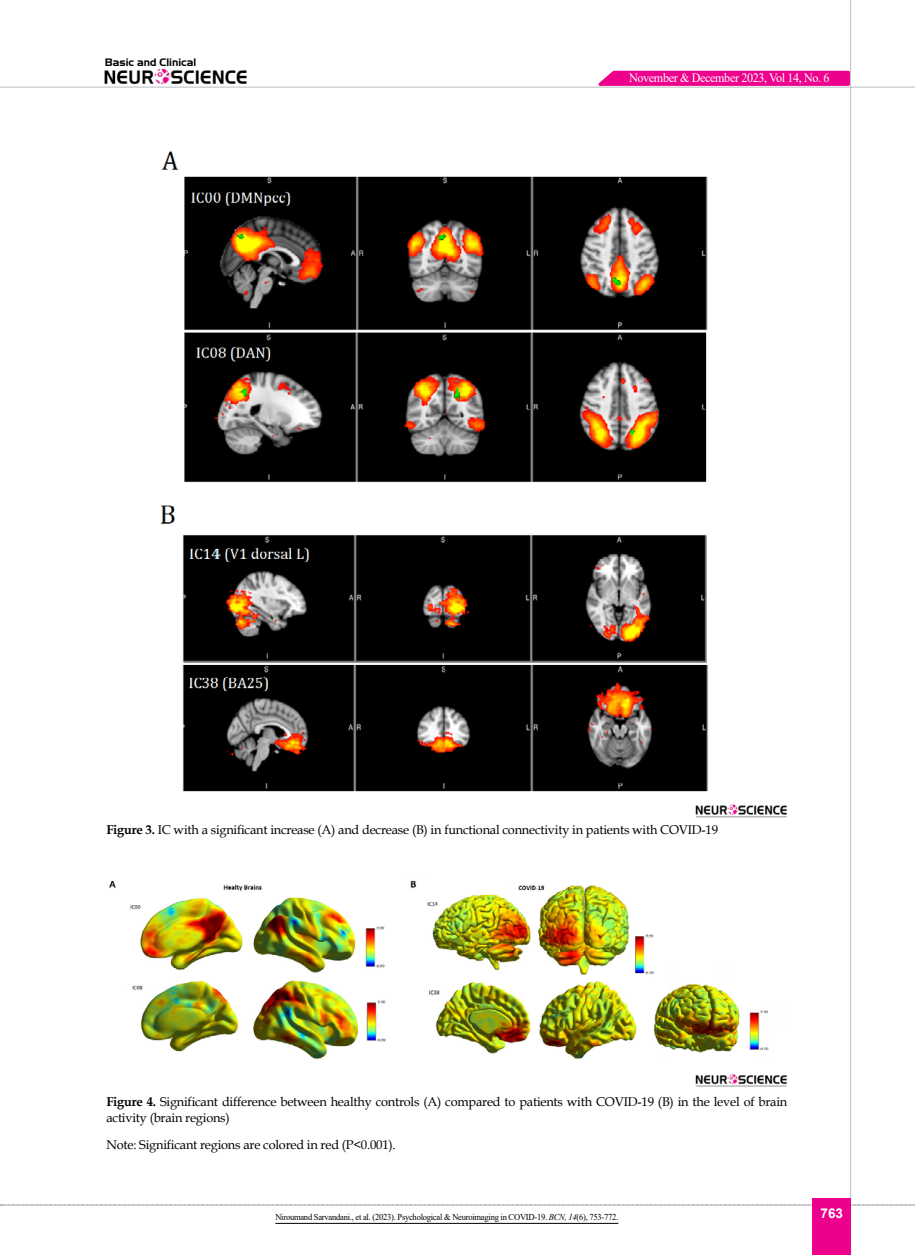
<style>
.page{position:relative;width:915px;height:1255px;background:#fff}
.page>*{position:absolute;margin:0;border:0;box-sizing:border-box;transform-origin:0 0}
.t1{font:700 13.5px "Arial";color:#fff}
.t2{font:12.75px/16.5px "Book Antiqua";letter-spacing:-.015em;color:#000}
.t3{font:12.75px "Times New Roman";letter-spacing:-.03em;color:#fff;scale:.95 1}
.t4{font:10.5px "Aero Regular SWFTE";color:#000}
.t5{font:9px "Times New Roman";letter-spacing:-.03em;color:#000;scale:.95 1}
.s1{font-weight:700}
.s2{font-style:italic}
</style>
<div class="page">
<svg style="left:1px;top:1204px;width:914px;height:1px"></svg>
<hr style="left:849px;top:0;width:1px;height:1254px;background:#c2c4c6">
<hr style="left:0;top:87px;width:914px;height:1px;background:#c2c4c6">
<img style="left:104px;top:69px;width:143px;height:15px">
<div style="left:812px;top:1198px;width:38px;height:56px;background:#ec008c"></div>
<svg style="left:591px;top:69px;width:260px;height:18px;background:#ee32a2"></svg>
<img style="left:160px;top:151px;width:549px;height:641px">
<img style="left:695px;top:804px;width:92px;height:14px">
<img style="left:109px;top:880px;width:660px;height:180px">
<img style="left:695px;top:1074px;width:92px;height:13px">
<hr style="left:275px;top:1222px;width:343px;height:1px;background:#000">
<p class="t4" style="left:105px;top:56px;width:93px">Basic and Clinical</p>
<p class="t3" style="left:629px;top:69px;width:212px">November &amp; December 2023, Vol 14, No. 6</p>
<p class="t2" style="left:106px;top:821px;width:613px"><span class="s1">Figure 3.</span> IC with a significant increase (A) and decrease (B) in functional connectivity in patients with COVID-19</p>
<p class="t2" style="left:106px;top:1092px;width:682px"><span class="s1">Figure 4.</span> Significant difference between healthy controls (A) compared to patients with COVID-19 (B) in the level of brain activity (brain regions)</p>
<p class="t2" style="left:106px;top:1135px;width:291px">Note: Significant regions are colored in red (P&lt;0.001).</p>
<p class="t5" style="left:275px;top:1210px;width:362px">Niroumand Sarvandani., et al. (2023). Psychological &amp; Neuroimaging in COVID-19. <span class="s2">BCN, 14</span>(6), 753-772.</p>
<p class="t1" style="left:820px;top:1203px;width:24px">763</p>
</div>
